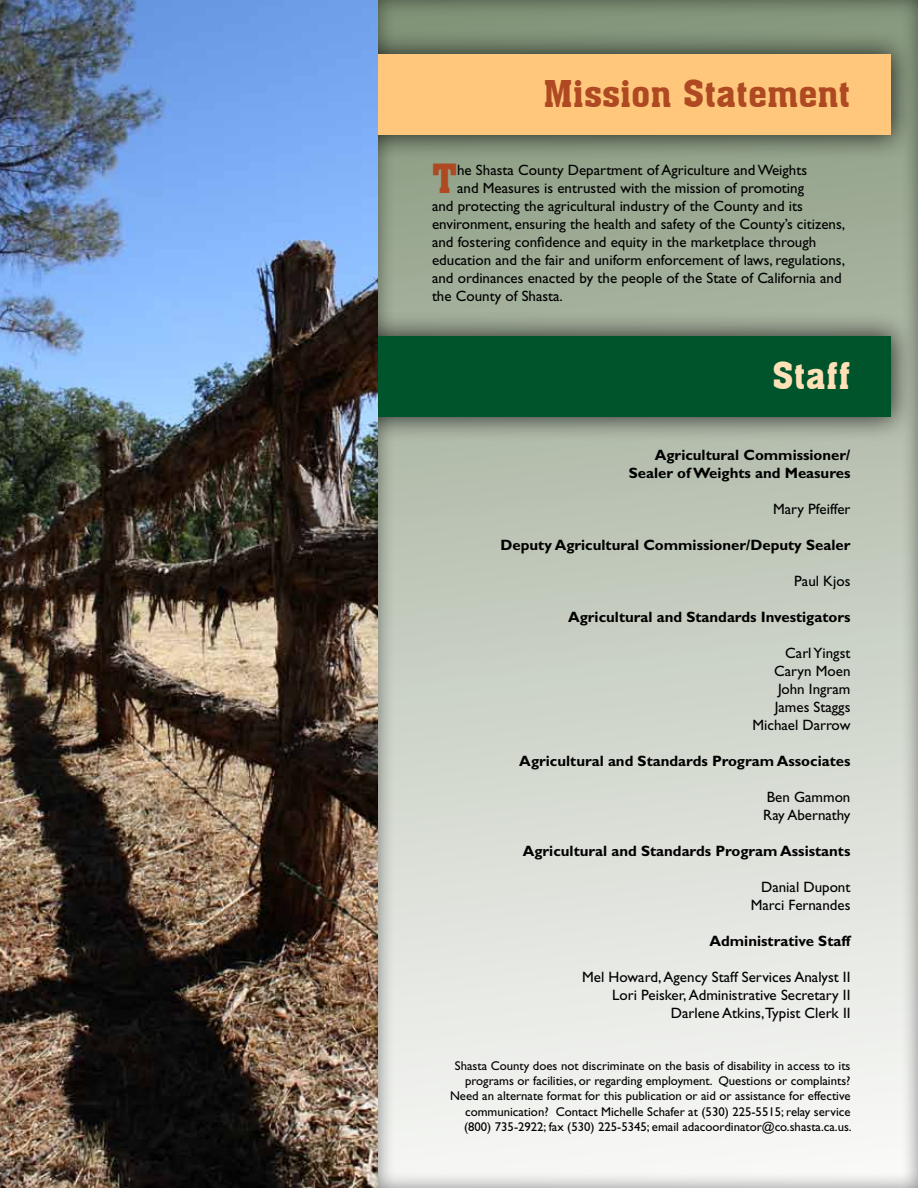
<style>
.page{position:relative;width:918px;height:1188px;background:#fff}
.page>*{position:absolute;margin:0;border:0;box-sizing:border-box;transform-origin:0 0}
.t1{font:39.15px "Aachen BT";color:#ae4922}
.t2{font:36px "Aachen BT";color:#ae4922}
.t3{font:36px "Aachen BT";color:#ffe0b7}
.t4{font:15px/18px "Gill Sans";color:#000;text-align:right}
.t5{font:700 15px/18px "Gill Sans";color:#000;text-align:right}
.t6{font:12.75px/15.3px "Gill Sans";color:#000;text-align:right}
</style>
<div class="page">
<div style="left:376px;top:0;width:542px;height:1188px;background:#000;opacity:.5"></div>
<div style="left:289px;top:26px;width:625px;height:133px;background:#000;opacity:.75"></div>
<div style="left:316px;top:54px;width:575px;height:81px;background:#fec77c"></div>
<div style="left:281px;top:309px;width:633px;height:132px;background:#000;opacity:.75"></div>
<div style="left:309px;top:336px;width:582px;height:81px;background:#00542b"></div>
<img style="left:0;top:0;width:378px;height:1188px">
<h2 class="t2" style="left:544px;top:71px;width:308px">Mission Statement</h2>
<h1 class="t1" style="left:432px;top:154px;width:27px">T</h1>
<p class="t4" style="left:457px;top:161px;width:352px">he Shasta County Department of Agriculture and Weights</p>
<p class="t4" style="left:457px;top:179px;width:348px">and Measures is entrusted with the mission of promoting</p>
<p class="t4" style="left:432px;top:197px;width:373px">and protecting the agricultural industry of the County and its</p>
<p class="t4" style="left:432px;top:215px;width:415px">environment, ensuring the health and safety of the County’s citizens,</p>
<p class="t4" style="left:432px;top:233px;width:386px">and fostering confidence and equity in the marketplace through</p>
<p class="t4" style="left:432px;top:251px;width:414px">education and the fair and uniform enforcement of laws, regulations,</p>
<p class="t4" style="left:432px;top:269px;width:411px">and ordinances enacted by the people of the State of California and</p>
<p class="t4" style="left:432px;top:287px;width:132px">the County of Shasta.</p>
<h2 class="t3" style="left:772px;top:353px;width:80px">Staff</h2>
<p class="t5" style="left:629px;top:446px;width:223px">Agricultural Commissioner/<br>Sealer of Weights and Measures</p>
<p class="t4" style="left:773px;top:500px;width:79px">Mary Pfeiffer</p>
<p class="t5" style="left:500px;top:536px;width:352px">Deputy Agricultural Commissioner/Deputy Sealer</p>
<p class="t4" style="left:794px;top:572px;width:58px">Paul Kjos</p>
<p class="t5" style="left:568px;top:608px;width:284px">Agricultural and Standards Investigators</p>
<p class="t4" style="left:752px;top:644px;width:100px">Carl Yingst<br>Caryn Moen<br>John Ingram<br>James Staggs<br>Michael Darrow</p>
<p class="t5" style="left:519px;top:752px;width:333px">Agricultural and Standards Program Associates</p>
<p class="t4" style="left:763px;top:788px;width:89px;text-align:left">Ben Gammon<br>Ray Abernathy</p>
<p class="t5" style="left:523px;top:842px;width:329px">Agricultural and Standards Program Assistants</p>
<p class="t4" style="left:751px;top:878px;width:101px">Danial Dupont<br>Marci Fernandes</p>
<p class="t5" style="left:709px;top:932px;width:143px">Administrative Staff</p>
<p class="t4" style="left:582px;top:968px;width:270px">Mel Howard, Agency Staff Services Analyst II<br>Lori Peisker, Administrative Secretary II<br>Darlene Atkins,Typist Clerk II</p>
<p class="t6" style="left:450px;top:1058px;width:403px">Shasta County does not discriminate on the basis of disability in access to its programs or facilities, or regarding employment. Questions or complaints?<br>Need an alternate format for this publication or aid or assistance for effective communication? Contact Michelle Schafer at (530) 225-5515; relay service (800) 735-2922; fax (530) 225-5345; email adacoordinator@co.shasta.ca.us.</p>
</div>
